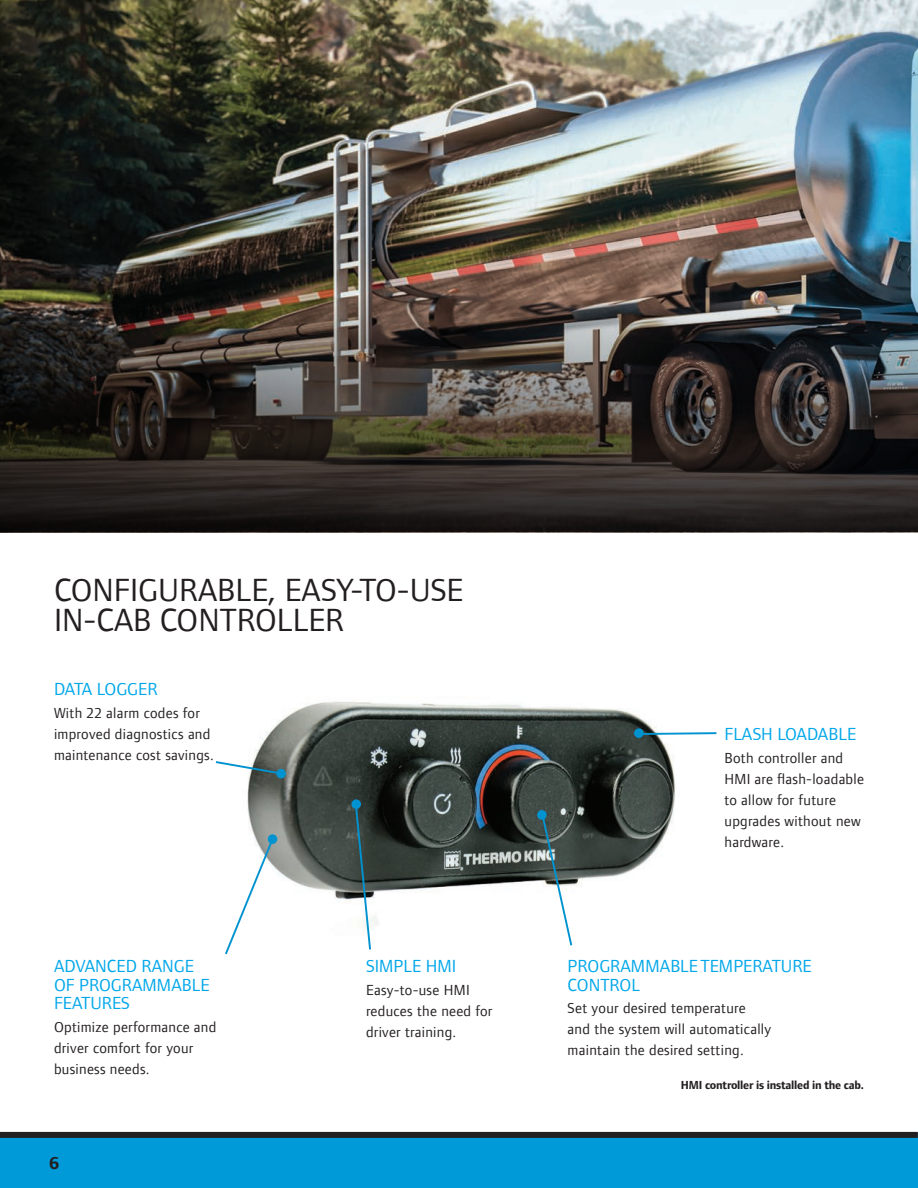
<style>
.page{position:relative;width:918px;height:1188px;background:#fff}
.page>*{position:absolute;margin:0;border:0;box-sizing:border-box;transform-origin:0 0}
.t1{font:33px/30px "Foundry Form Sans";color:#231f20}
.t2{font:18px/18.6px "Foundry Form Sans";color:#00a7e9}
.t3{font:700 18px "Foundry Form Sans";color:#231f20}
.t4{font:15px/21px "Foundry Form Sans";letter-spacing:.02em;color:#231f20}
.t5{font:700 12px "Foundry Form Sans";letter-spacing:-.02em;color:#231f20}
</style>
<div class="page">
<div style="left:0;top:1133px;width:918px;height:55px;background:#009ad9"></div>
<div style="left:0;top:1132px;width:918px;height:6px;background:#231f20"></div>
<img style="left:0;top:0;width:918px;height:533px">
<img style="left:0;top:257px;width:918px;height:274px">
<img style="left:247px;top:701px;width:429px;height:225px">
<svg style="left:215px;top:760px;width:68px;height:16px"></svg>
<svg style="left:643px;top:731px;width:74px;height:5px"></svg>
<svg style="left:354px;top:802px;width:18px;height:148px"></svg>
<div style="left:276px;top:769px;width:10px;height:9px;background:#0093d0;border-radius:50%"></div>
<div style="left:351px;top:799px;width:10px;height:10px;background:#0093d0;border-radius:50%"></div>
<div style="left:634px;top:728px;width:10px;height:10px;background:#0093d0;border-radius:50%"></div>
<svg style="left:540px;top:813px;width:34px;height:133px"></svg>
<div style="left:537px;top:810px;width:10px;height:10px;background:#0093d0;border-radius:50%"></div>
<svg style="left:225px;top:837px;width:50px;height:118px"></svg>
<div style="left:268px;top:834px;width:9px;height:10px;background:#0093d0;border-radius:50%"></div>
<h1 class="t1" style="left:54px;top:575px;width:411px">CONFIGURABLE, EASY-TO-USE<br>IN-CAB CONTROLLER</h1>
<p class="t2" style="left:54px;top:680px;width:105px">DATA LOGGER</p>
<p class="t4" style="left:54px;top:702px;width:161px">With 22 alarm codes for improved diagnostics and maintenance cost savings.</p>
<p class="t2" style="left:54px;top:957px;width:157px">ADVANCED RANGE<br>OF PROGRAMMABLE<br>FEATURES</p>
<p class="t4" style="left:54px;top:1016px;width:164px">Optimize performance and driver comfort for your business needs.</p>
<p class="t3" style="left:49px;top:1153px;width:11px">6</p>
<p class="t2" style="left:366px;top:957px;width:92px">SIMPLE HMI</p>
<p class="t4" style="left:366px;top:979px;width:128px">Easy-to-use HMI reduces the need for driver training.</p>
<p class="t2" style="left:724px;top:725px;width:133px">FLASH LOADABLE</p>
<p class="t4" style="left:724px;top:747px;width:141px">Both controller and<br>HMI are flash-loadable to allow for future upgrades without new hardware.</p>
<p class="t2" style="left:568px;top:957px;width:246px">PROGRAMMABLE TEMPERATURE<br>CONTROL</p>
<p class="t4" style="left:568px;top:998px;width:205px">Set your desired temperature and the system will automatically maintain the desired setting.</p>
<p class="t5" style="left:681px;top:1078px;width:185px">HMI controller is installed in the cab.</p>
</div>
